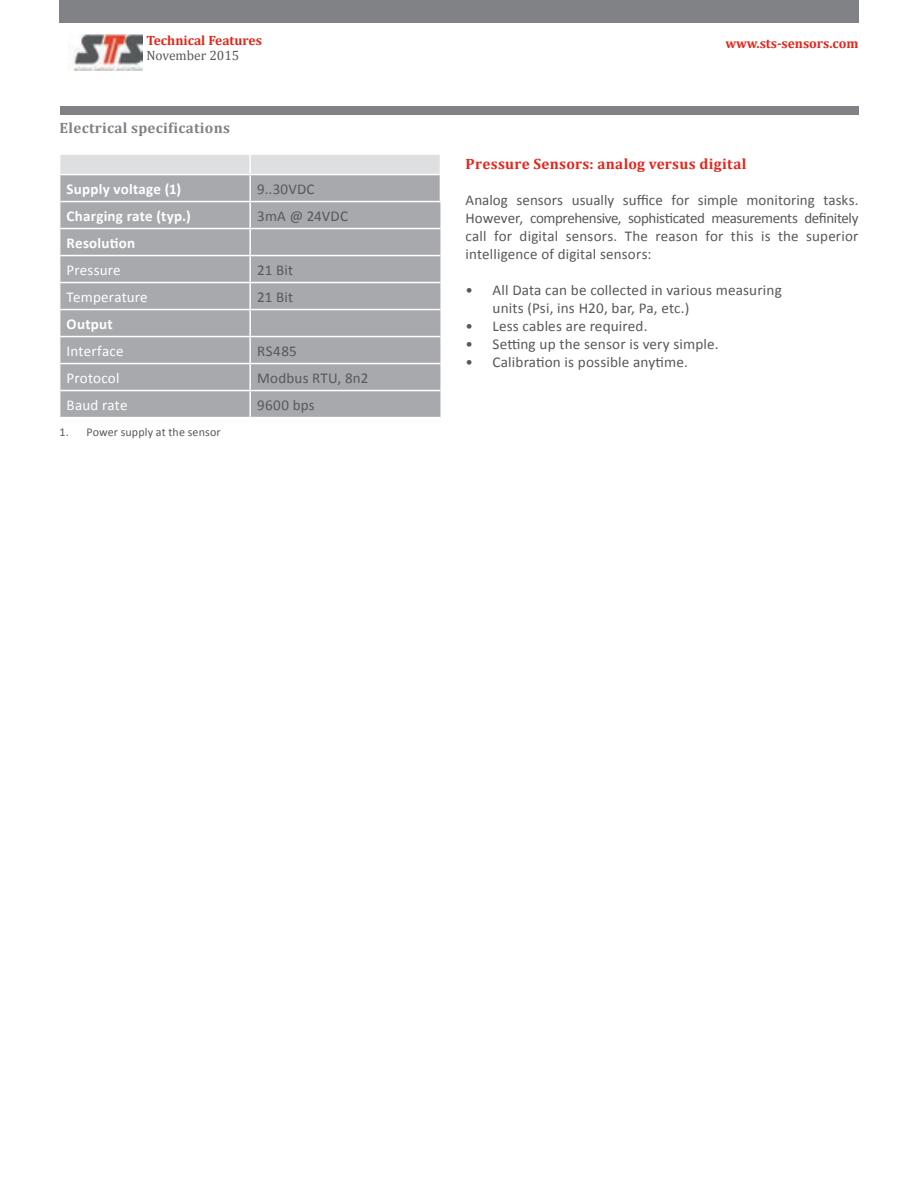
<style>
.page{position:relative;width:918px;height:1188px;background:#fff}
.page>*{position:absolute;margin:0;border:0;box-sizing:border-box;transform-origin:0 0}
.t1{font:15px/18px "Calibri";letter-spacing:.01em;color:#57585a;text-align:justify}
.t2{font:700 15px "Calibri";letter-spacing:.015em;color:#fff}
.t3{font:15px "Calibri";letter-spacing:.01em;color:#fff}
.t4{font:700 15px "Cambria";letter-spacing:.025em;color:#e72419}
.t5{font:700 15px "Cambria";letter-spacing:.02em;color:#808285}
.t6{font:700 13.5px "Cambria";color:#e72419}
.t7{font:13.5px "Cambria";color:#57585a}
.t8{font:12px "Calibri";letter-spacing:.01em;color:#57585a}
</style>
<div class="page">
<img style="left:73px;top:35px;width:69px;height:36px">
<div style="left:60px;top:0;width:799px;height:23px;background:#808285"></div>
<div style="left:60px;top:106px;width:798px;height:9px;background:#808285"></div>
<svg style="left:60px;top:155px;width:381px;height:262px;background:#b0b1b5"></svg>
<hr style="left:60px;top:201px;width:190px;height:1px;background:#fff">
<hr style="left:250px;top:201px;width:191px;height:1px;background:#fff">
<p class="t6" style="left:146px;top:31px;width:117px">Technical Features</p>
<p class="t7" style="left:146px;top:48px;width:94px">November 2015</p>
<p class="t5" style="left:60px;top:117px;width:172px">Electrical specifications</p>
<p class="t2" style="left:67px;top:179px;width:116px">Supply voltage (1)</p>
<p class="t1" style="left:257px;top:180px;width:59px">9..30VDC</p>
<p class="t2" style="left:67px;top:206px;width:126px">Charging rate (typ.)</p>
<p class="t1" style="left:257px;top:207px;width:92px">3mA @ 24VDC</p>
<p class="t2" style="left:67px;top:233px;width:70px">Resolution</p>
<p class="t3" style="left:67px;top:260px;width:55px">Pressure</p>
<p class="t1" style="left:257px;top:261px;width:37px">21 Bit</p>
<p class="t3" style="left:67px;top:287px;width:83px">Temperature</p>
<p class="t1" style="left:257px;top:288px;width:37px">21 Bit</p>
<p class="t2" style="left:67px;top:314px;width:48px">Output</p>
<p class="t3" style="left:67px;top:341px;width:58px">Interface</p>
<p class="t1" style="left:257px;top:342px;width:41px">RS485</p>
<p class="t3" style="left:67px;top:368px;width:54px">Protocol</p>
<p class="t1" style="left:257px;top:369px;width:113px">Modbus RTU, 8n2</p>
<p class="t3" style="left:67px;top:395px;width:62px">Baud rate</p>
<p class="t1" style="left:257px;top:396px;width:59px">9600 bps</p>
<p class="t8" style="left:60px;top:424px;width:163px">1. Power supply at the sensor</p>
<p class="t6" style="left:725px;top:34px;width:135px">www.sts-sensors.com</p>
<p class="t4" style="left:466px;top:153px;width:282px">Pressure Sensors: analog versus digital</p>
<p class="t1" style="left:466px;top:191px;width:394px">Analog sensors usually suffice for simple monitoring tasks.<br>How ever, comprehensive, sophisticated measurements definitely call for digital sensors. The reason for this is the superior intelligence of digital sensors:</p>
<p class="t1" style="left:493px;top:281px;width:291px;text-indent:-27px">• All Data can be collected in various measuring units (Psi, ins H20, bar, Pa, etc.)</p>
<p class="t1" style="left:466px;top:317px;width:183px">• Less cables are required.</p>
<p class="t1" style="left:466px;top:335px;width:255px">• Setting up the sensor is very simple.</p>
<p class="t1" style="left:466px;top:353px;width:224px">• Calibration is possible anytime.</p>
</div>
